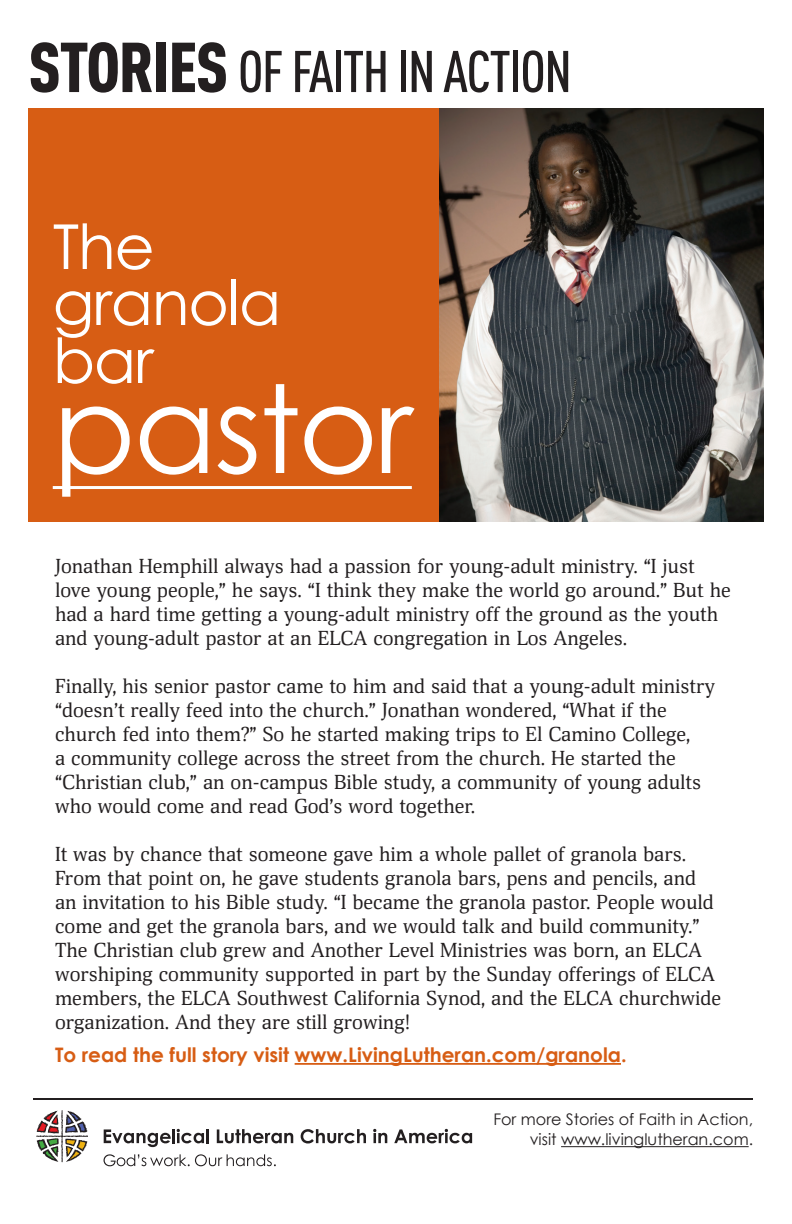
<style>
.page{position:relative;width:792px;height:1224px;background:#fff}
.page>*{position:absolute;margin:0;border:0;box-sizing:border-box;transform-origin:0 0}
.t1{font:122px "Century Gothic";letter-spacing:-.02em;color:#fff}
.t2{font:62px "Century Gothic";letter-spacing:-.02em;color:#fff}
.t3{font:500 57.8px "DIN Cond";letter-spacing:-.025em;color:#231f20}
.Body_Copy{font:20px/24px "Deca Serif";color:#231f20}
.Body_Copy-2{font:700 20px "Century Gothic";color:#d75d14}
.t4{font:16px "Century Gothic";color:#231f20}
.s1{font-weight:900;font-size:69.4px}
</style>
<div class="page">
<hr style="left:33px;top:1098px;width:720px;height:1px;background:#231f20">
<hr style="left:561px;top:1146px;width:188px;height:1px;background:#231f20">
<img style="left:439px;top:108px;width:324px;height:414px">
<div style="left:29px;top:108px;width:410px;height:414px;background:#d75d14"></div>
<hr style="left:53px;top:486px;width:359px;height:3px;background:#fff">
<svg style="left:104px;top:1129px;width:67px;height:18px"></svg>
<hr style="left:172px;top:1129px;width:3px;height:14px;background:#231f20">
<svg style="left:177px;top:1129px;width:27px;height:14px"></svg>
<hr style="left:206px;top:1129px;width:3px;height:14px;background:#231f20">
<svg style="left:217px;top:1129px;width:76px;height:14px"></svg>
<svg style="left:301px;top:1129px;width:65px;height:14px"></svg>
<svg style="left:373px;top:1129px;width:14px;height:14px"></svg>
<svg style="left:394px;top:1129px;width:78px;height:14px"></svg>
<svg style="left:104px;top:1154px;width:172px;height:12px"></svg>
<svg style="left:36px;top:1110px;width:52px;height:52px"></svg>
<hr style="left:295px;top:1063px;width:326px;height:2px;background:#d75d14">
<p class="t3" style="left:28px;top:37px;width:545px"><span class="s1">STORIES</span> OF FAITH IN ACTION</p>
<p class="t2" style="left:53px;top:209px;width:104px">The</p>
<p class="t2" style="left:53px;top:265px;width:230px">granola</p>
<p class="t2" style="left:53px;top:323px;width:102px">bar</p>
<p class="t1" style="left:53px;top:355px;width:361px">pastor</p>
<p class="Body_Copy" style="left:55px;top:555px;width:677px">Jonathan Hemphill always had a passion for young-adult ministry. “I just love young people,” he says. “I think they make the world go around.” But he had a hard time getting a young-adult ministry off the ground as the youth and young-adult pastor at an ELCA congregation in Los Angeles.</p>
<p class="Body_Copy" style="left:55px;top:675px;width:662px">Finally, his senior pastor came to him and said that a young-adult ministry “doesn’t really feed into the church.” Jonathan wondered, “What if the church fed into them?” So he started making trips to El Camino College,<br>a community college across the street from the church. He started the “Christian club,” an on-campus Bible study, a community of young adults who would come and read God’s word together.</p>
<p class="Body_Copy" style="left:55px;top:843px;width:668px">It was by chance that someone gave him a whole pallet of granola bars.<br>From that point on, he gave students granola bars, pens and pencils, and an invitation to his Bible study. “I became the granola pastor. People would come and get the granola bars, and we would talk and build community.” The Christian club grew and Another Level Ministries was born, an ELCA worshiping community supported in part by the Sunday offerings of ELCA members, the ELCA Southwest California Synod, and the ELCA churchwide organization. And they are still growing!</p>
<p class="Body_Copy-2" style="left:55px;top:1042px;width:573px">To read the full story visit www.LivingLutheran.com/granola.</p>
<p class="t4" style="left:493px;top:1110px;width:261px">For more Stories of Faith in Action,</p>
<p class="t4" style="left:530px;top:1130px;width:225px">visit www.livinglutheran.com.</p>
</div>
